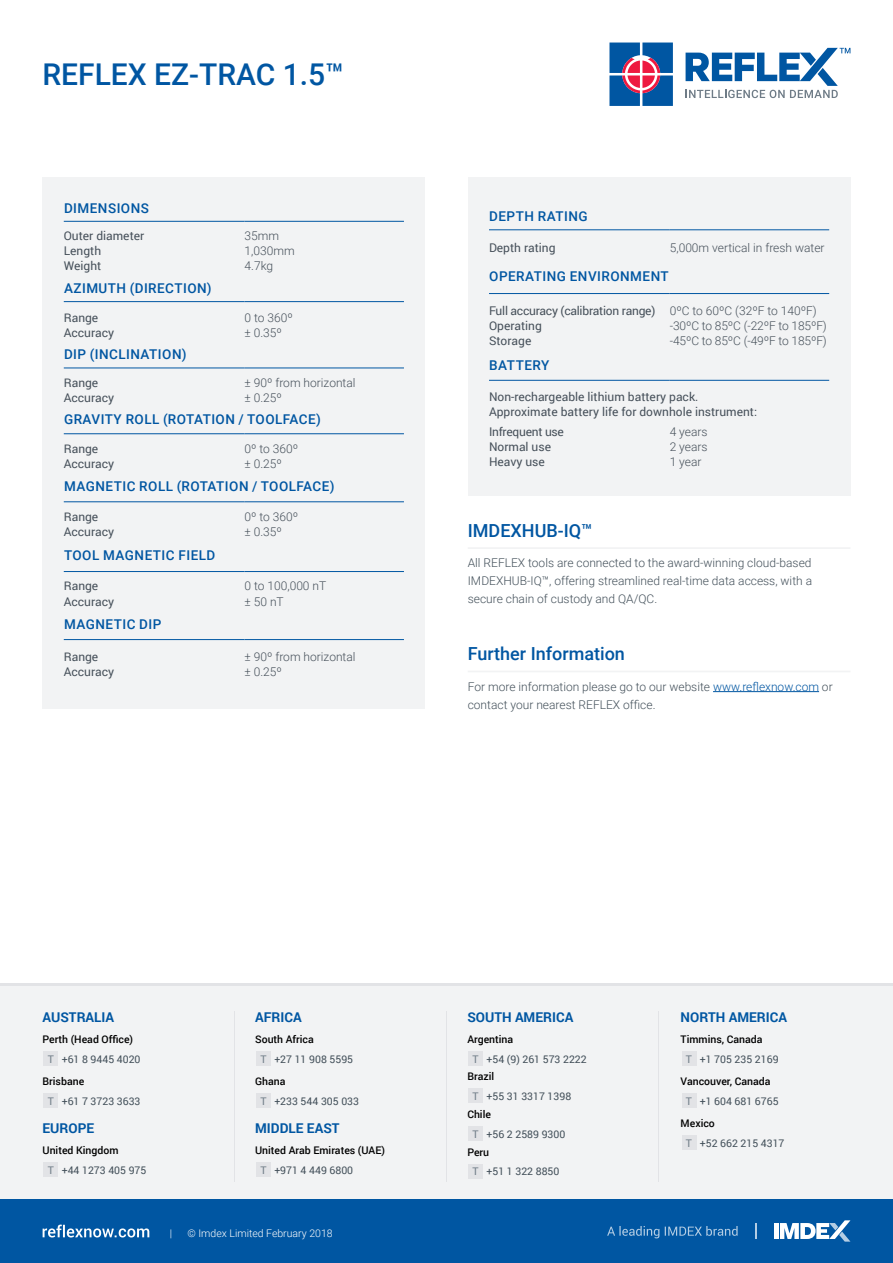
<style>
.page{position:relative;width:893px;height:1263px;background:#fff}
.page>*{position:absolute;margin:0;border:0;box-sizing:border-box;transform-origin:0 0}
.t1{font:500 30px "Roboto";color:#0056a2}
.t2{font:500 18px "Roboto";color:#0056a2}
.t3{font:500 13.5px "Roboto";letter-spacing:.035em;color:#0056a2}
.t4{font:700 13.5px "Roboto";color:#0056a2}
.t5{font:300 12px/15px "Roboto";color:#46505a}
.t6{font:300 12px/18px "Roboto";color:#43505a;text-align:justify}
.t7{font:12px/15px "Roboto";color:#46505a}
.t8{font:12px/15px "Roboto";letter-spacing:-.02em;color:#46505a}
.t9{font:10.5px/19.5px "Roboto";color:#43505a}
.t10{font:500 10.5px/19.5px "Roboto";color:#000}
.t11{font:300 10.5px "Roboto";color:#fff}
.s1{color:#0056a2}
.s2{font-weight:400;color:#6f7c87}
.s3{font-weight:400;color:#43505a}
.s4{font-weight:500;color:#000}
.s5{color:#6f7c87}
</style>
<div class="page">
<hr style="left:0;top:984px;width:893px;height:3px;background:#e2e3e6">
<div style="left:0;top:986px;width:893px;height:213px;background:#f2f3f4"></div>
<div style="left:256px;top:1051px;width:15px;height:15px;background:#e2e3e6"></div>
<div style="left:256px;top:1093px;width:15px;height:15px;background:#e2e3e6"></div>
<div style="left:256px;top:1162px;width:15px;height:15px;background:#e2e3e6"></div>
<div style="left:682px;top:1051px;width:14px;height:15px;background:#e2e3e6"></div>
<div style="left:682px;top:1093px;width:14px;height:15px;background:#e2e3e6"></div>
<div style="left:682px;top:1135px;width:14px;height:15px;background:#e2e3e6"></div>
<div style="left:43px;top:1051px;width:15px;height:15px;background:#e2e3e6"></div>
<div style="left:43px;top:1093px;width:15px;height:15px;background:#e2e3e6"></div>
<div style="left:43px;top:1162px;width:15px;height:15px;background:#e2e3e6"></div>
<div style="left:468px;top:1051px;width:15px;height:15px;background:#e2e3e6"></div>
<div style="left:468px;top:1088px;width:15px;height:15px;background:#e2e3e6"></div>
<div style="left:468px;top:1126px;width:15px;height:15px;background:#e2e3e6"></div>
<div style="left:468px;top:1164px;width:15px;height:15px;background:#e2e3e6"></div>
<div style="left:0;top:1199px;width:893px;height:64px;background:#0056a2"></div>
<svg style="left:755px;top:1223px;width:1px;height:16px"></svg>
<svg style="left:607px;top:1226px;width:131px;height:12px"></svg>
<hr style="left:774px;top:1223px;width:4px;height:16px;background:#fff">
<svg style="left:780px;top:1220px;width:70px;height:21px"></svg>
<hr style="left:446px;top:1011px;width:1px;height:170px;background:#e2e3e6">
<hr style="left:234px;top:1011px;width:1px;height:170px;background:#e2e3e6">
<hr style="left:658px;top:1011px;width:1px;height:170px;background:#e2e3e6">
<svg style="left:43px;top:1224px;width:106px;height:13px"></svg>
<svg style="left:685px;top:48px;width:165px;height:50px"></svg>
<svg style="left:609px;top:43px;width:64px;height:63px;background:#50659f"></svg>
<hr style="left:468px;top:547px;width:382px;height:2px;background:#f2f3f4">
<hr style="left:468px;top:671px;width:382px;height:1px;background:#f2f3f4">
<hr style="left:713px;top:691px;width:106px;height:1px;background:#0056a2">
<div style="left:468px;top:177px;width:382px;height:319px;background:#f2f3f4"></div>
<hr style="left:489px;top:293px;width:181px;height:1px;background:#0056a2">
<hr style="left:489px;top:380px;width:181px;height:1px;background:#0056a2">
<hr style="left:670px;top:380px;width:159px;height:1px;background:#0056a2">
<hr style="left:670px;top:293px;width:159px;height:1px;background:#0056a2">
<hr style="left:489px;top:229px;width:181px;height:1px;background:#0056a2">
<hr style="left:670px;top:229px;width:159px;height:1px;background:#0056a2">
<div style="left:43px;top:177px;width:382px;height:532px;background:#f2f3f4"></div>
<hr style="left:64px;top:221px;width:180px;height:1px;background:#0056a2">
<hr style="left:244px;top:221px;width:160px;height:1px;background:#0056a2">
<hr style="left:64px;top:301px;width:180px;height:1px;background:#0056a2">
<hr style="left:244px;top:301px;width:160px;height:1px;background:#0056a2">
<hr style="left:64px;top:368px;width:180px;height:1px;background:#0056a2">
<hr style="left:244px;top:368px;width:160px;height:1px;background:#0056a2">
<hr style="left:64px;top:433px;width:180px;height:1px;background:#0056a2">
<hr style="left:64px;top:501px;width:180px;height:1px;background:#0056a2">
<hr style="left:64px;top:571px;width:180px;height:1px;background:#0056a2">
<hr style="left:64px;top:639px;width:180px;height:1px;background:#0056a2">
<hr style="left:244px;top:433px;width:160px;height:1px;background:#0056a2">
<hr style="left:244px;top:501px;width:160px;height:1px;background:#0056a2">
<hr style="left:244px;top:571px;width:160px;height:1px;background:#0056a2">
<hr style="left:244px;top:639px;width:160px;height:1px;background:#0056a2">
<h1 class="t1" style="left:43px;top:61px;width:303px">REFLEX EZ-TRAC 1.5™</h1>
<p class="t3" style="left:64px;top:202px;width:86px">DIMENSIONS</p>
<p class="t7" style="left:64px;top:229px;width:82px">Outer diameter<br>Length<br>Weight</p>
<p class="t5" style="left:244px;top:228px;width:52px">35mm<br>1,030mm<br>4.7kg</p>
<p class="t3" style="left:64px;top:282px;width:149px">AZIMUTH (DIRECTION)</p>
<p class="t7" style="left:64px;top:311px;width:52px">Range<br>Accuracy</p>
<p class="t5" style="left:244px;top:310px;width:50px">0 to 360º ± 0.35º</p>
<p class="t3" style="left:64px;top:349px;width:124px">DIP (INCLINATION)</p>
<p class="t7" style="left:64px;top:376px;width:52px">Range<br>Accuracy</p>
<p class="t5" style="left:244px;top:375px;width:113px">± 90º from horizontal ± 0.25º</p>
<p class="t3" style="left:64px;top:413px;width:258px">GRAVITY ROLL (ROTATION / TOOLFACE)</p>
<p class="t7" style="left:64px;top:442px;width:52px">Range<br>Accuracy</p>
<p class="t5" style="left:244px;top:440px;width:55px">0º to 360º ± 0.25º</p>
<p class="t3" style="left:64px;top:480px;width:272px">MAGNETIC ROLL (ROTATION / TOOLFACE)</p>
<p class="t7" style="left:64px;top:510px;width:52px">Range<br>Accuracy</p>
<p class="t5" style="left:244px;top:508px;width:55px">0º to 360º ± 0.35º</p>
<p class="t3" style="left:64px;top:549px;width:153px">TOOL MAGNETIC FIELD</p>
<p class="t7" style="left:64px;top:579px;width:52px">Range<br>Accuracy</p>
<p class="t5" style="left:244px;top:578px;width:83px">0 to 100,000 nT ± 50 nT</p>
<p class="t3" style="left:64px;top:618px;width:99px">MAGNETIC DIP</p>
<p class="t7" style="left:64px;top:650px;width:52px">Range<br>Accuracy</p>
<p class="t5" style="left:244px;top:648px;width:113px">± 90º from horizontal ± 0.25º</p>
<p class="t3" style="left:489px;top:211px;width:100px">DEPTH RATING</p>
<p class="t7" style="left:489px;top:241px;width:68px">Depth rating</p>
<p class="t5" style="left:670px;top:240px;width:156px">5,000m vertical in fresh water</p>
<p class="t3" style="left:489px;top:270px;width:181px">OPERATING ENVIRONMENT</p>
<p class="t8" style="left:489px;top:304px;width:168px">Full accuracy (calibration range)<br>Operating<br>Storage</p>
<p class="t5" style="left:670px;top:302px;width:159px">0ºC to 60ºC (32ºF to 140ºF) -30ºC to 85ºC (-22ºF to 185ºF) -45ºC to 85ºC (-49ºF to 185ºF)</p>
<p class="t3" style="left:489px;top:359px;width:62px">BATTERY</p>
<p class="t7" style="left:489px;top:390px;width:270px">Non-rechargeable lithium battery pack.<br>Approximate battery life for downhole instrument:</p>
<p class="t7" style="left:489px;top:425px;width:76px">Infrequent use<br>Normal use<br>Heavy use</p>
<p class="t5" style="left:670px;top:424px;width:39px;text-align:justify">4 years 2 years 1 year</p>
<h2 class="t2" style="left:468px;top:522px;width:126px">IMDEXHUB-IQ™</h2>
<p class="t6" style="left:468px;top:555px;width:346px">All REFLEX tools are connected to the award-winning cloud-based IMDEXHUB-IQ™, offering streamlined real-time data access, with a secure chain of custody and QA/QC.</p>
<h2 class="t2" style="left:468px;top:646px;width:159px">Further Information</h2>
<p class="t6" style="left:468px;top:677px;width:366px">For more information please go to our website <span class="s1">www.reflexnow.com</span> or contact your nearest REFLEX office.</p>
<p class="t4" style="left:43px;top:1009px;width:73px">AUSTRALIA</p>
<p class="t10" style="left:48px;top:1029px;width:94px;text-indent:-5px">Perth (Head Office)<br><span class="s2">T</span> <span class="s3">+61 8 9445 4020</span></p>
<p class="t9" style="left:48px;top:1072px;width:94px;text-indent:-5px"><span class="s4">Brisbane<br></span><span class="s5">T</span> +61 7 3723 3633</p>
<p class="t4" style="left:43px;top:1120px;width:53px">EUROPE</p>
<p class="t10" style="left:48px;top:1141px;width:100px;text-indent:-5px">United Kingdom<br><span class="s2">T</span> <span class="s3">+44 1273 405 975</span></p>
<p class="t4" style="left:255px;top:1009px;width:48px">AFRICA</p>
<p class="t9" style="left:260px;top:1030px;width:94px;text-indent:-5px"><span class="s4">South Africa<br></span><span class="s5">T</span> +27 11 908 5595</p>
<p class="t9" style="left:260px;top:1072px;width:100px;text-indent:-5px"><span class="s4">Ghana<br></span><span class="s5">T</span> +233 544 305 033</p>
<p class="t4" style="left:255px;top:1120px;width:86px">MIDDLE EAST</p>
<p class="t10" style="left:260px;top:1141px;width:126px;text-indent:-5px">United Arab Emirates (UAE)<br><span class="s2">T</span> <span class="s3">+971 4 449 6800</span></p>
<p class="t11" style="left:170px;top:1226px;width:4px">|</p>
<p class="t11" style="left:188px;top:1226px;width:147px">© Imdex Limited February 2018</p>
<p class="t4" style="left:467px;top:1009px;width:108px">SOUTH AMERICA</p>
<p class="t9" style="left:473px;top:1030px;width:116px;text-indent:-5px"><span class="s4">Argentina<br></span><span class="s5">T</span> +54 (9) 261 573 2222</p>
<p class="t9" style="left:473px;top:1068px;width:100px;text-indent:-5px"><span class="s4">Brazil<br></span><span class="s5">T</span> +55 31 3317 1398</p>
<p class="t9" style="left:473px;top:1105px;width:94px;text-indent:-5px"><span class="s4">Chile<br></span><span class="s5">T</span> +56 2 2589 9300</p>
<p class="t9" style="left:473px;top:1143px;width:88px;text-indent:-5px"><span class="s4">Peru<br></span><span class="s5">T</span> +51 1 322 8850</p>
<p class="t4" style="left:681px;top:1009px;width:108px">NORTH AMERICA</p>
<p class="t10" style="left:686px;top:1030px;width:94px;text-indent:-5px">Timmins, Canada<br><span class="s2">T</span> <span class="s3">+1 705 235 2169</span></p>
<p class="t10" style="left:686px;top:1072px;width:94px;text-indent:-5px">Vancouver, Canada<br><span class="s2">T</span> <span class="s3">+1 604 681 6765</span></p>
<p class="t9" style="left:686px;top:1114px;width:100px;text-indent:-5px"><span class="s4">Mexico<br></span><span class="s5">T</span> +52 662 215 4317</p>
</div>
